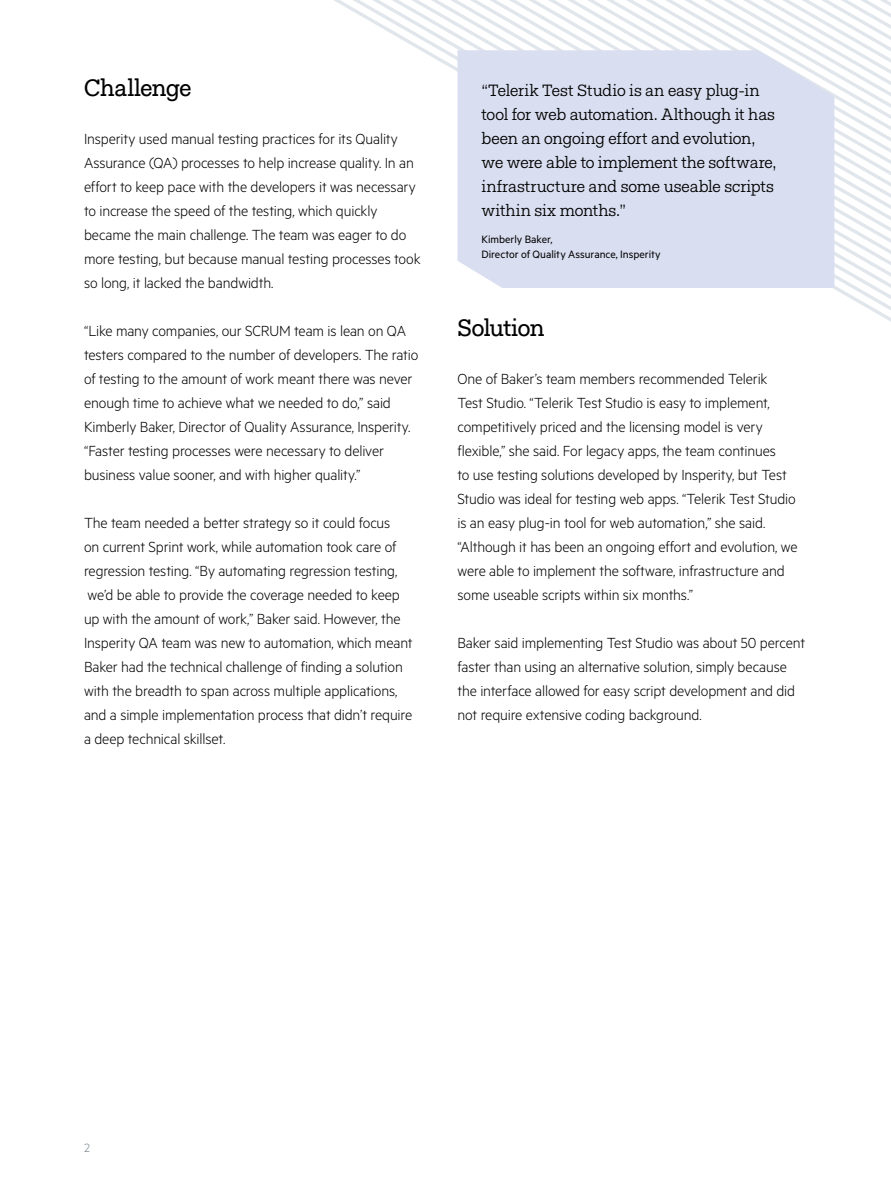
<style>
.page{position:relative;width:891px;height:1188px;background:#fff}
.page>*{position:absolute;margin:0;border:0;box-sizing:border-box;transform-origin:0 0}
.t1{font:24px "Fakt Slab Pro";letter-spacing:-.025em;color:#000}
.t2{font:300 16.5px/24px "Metric";letter-spacing:-.01em;color:#000}
.t3{font:16.5px/24px "Fakt Slab Pro Blond";letter-spacing:-.015em;color:#000}
.t4{font:300 13.5px "Metric";color:#7d878f}
.t5{font:12px/15px "Metric";color:#000}
</style>
<div class="page">
<svg style="left:334px;top:0;width:557px;height:322px"></svg>
<div style="left:458px;top:50px;width:376px;height:238px;background:#d9def0"></div>
<h1 class="t1" style="left:84px;top:72px;width:109px">Challenge</h1>
<p class="t2" style="left:84px;top:126px;width:338px">Insperity used manual testing practices for its Quality Assurance (QA) processes to help increase quality. In an effort to keep pace with the developers it was necessary to increase the speed of the testing, which quickly became the main challenge. The team was eager to do more testing, but because manual testing processes took so long, it lacked the bandwidth.</p>
<p class="t2" style="left:84px;top:318px;width:336px">“Like many companies, our SCRUM team is lean on QA testers compared to the number of developers. The ratio of testing to the amount of work meant there was never enough time to achieve what we needed to do,” said Kimberly Baker, Director of Quality Assurance, Insperity. “Faster testing processes were necessary to deliver business value sooner, and with higher quality.”</p>
<p class="t2" style="left:84px;top:510px;width:330px">The team needed a better strategy so it could focus<br>on current Sprint work, while automation took care of regression testing. “By automating regression testing, we’d be able to provide the coverage needed to keep up with the amount of work,” Baker said. However, the Insperity QA team was new to automation, which meant Baker had the technical challenge of finding a solution with the breadth to span across multiple applications, and a simple implementation process that didn’t require a deep technical skillset.</p>
<p class="t3" style="left:482px;top:78px;width:297px">“Telerik Test Studio is an easy plug-in tool for web automation. Although it has been an ongoing effort and evolution, we were able to implement the software, infrastructure and some useable scripts within six months.”</p>
<p class="t5" style="left:482px;top:231px;width:181px">Kimberly Baker,<br>Director of Quality Assurance, Insperity</p>
<h1 class="t1" style="left:458px;top:312px;width:89px">Solution</h1>
<p class="t2" style="left:458px;top:366px;width:342px">One of Baker’s team members recommended Telerik<br>Test Studio. “Telerik Test Studio is easy to implement, competitively priced and the licensing model is very flexible,” she said. For legacy apps, the team continues<br>to use testing solutions developed by Insperity, but Test Studio was ideal for testing web apps. “Telerik Test Studio is an easy plug-in tool for web automation,” she said. “Although it has been an ongoing effort and evolution, we were able to implement the software, infrastructure and some useable scripts within six months.”</p>
<p class="t2" style="left:458px;top:630px;width:349px">Baker said implementing Test Studio was about 50 percent faster than using an alternative solution, simply because the interface allowed for easy script development and did not require extensive coding background.</p>
<p class="t4" style="left:84px;top:1140px;width:7px">2</p>
</div>
